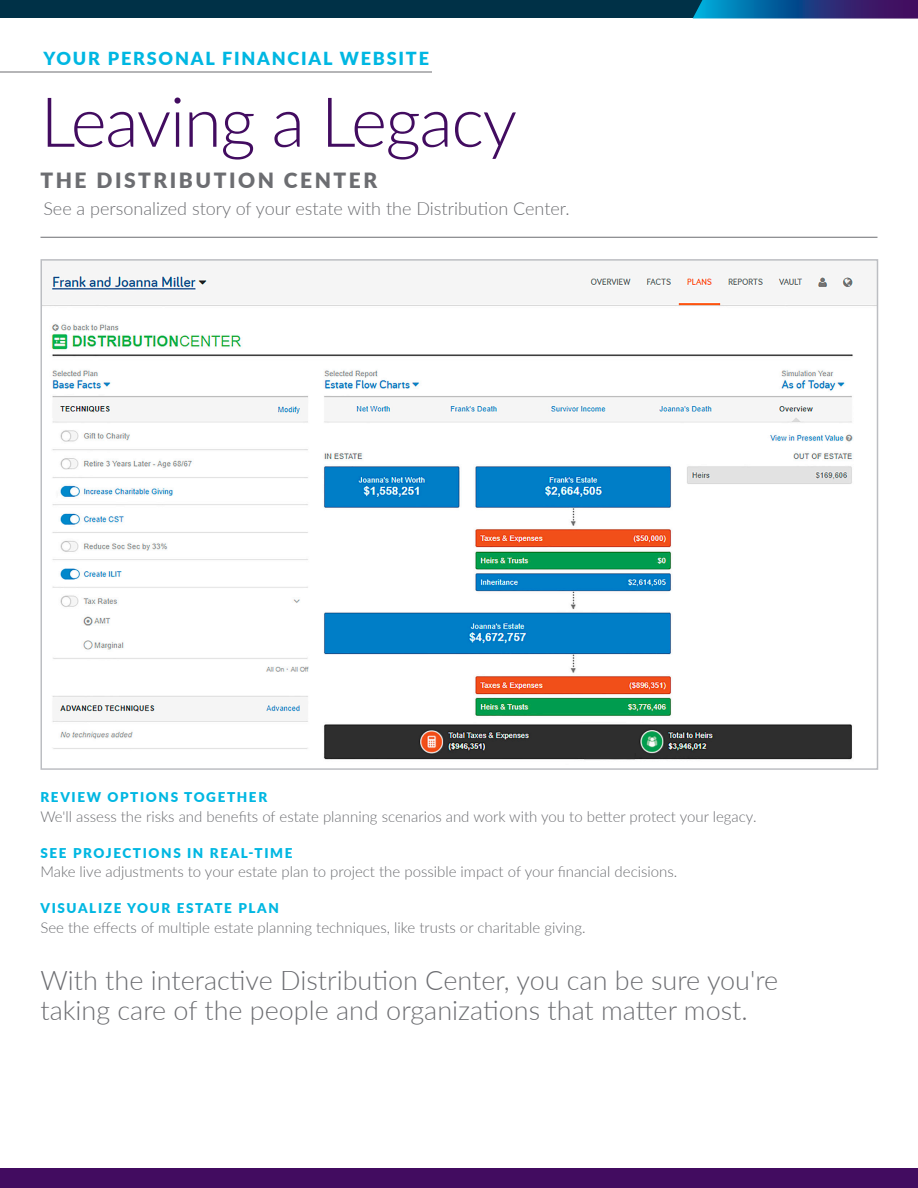
<style>
.page{position:relative;width:918px;height:1188px;background:#fff}
.page>*{position:absolute;margin:0;border:0;box-sizing:border-box;transform-origin:0 0}
.t1{font:300 69px "Lato";letter-spacing:-.02em;color:#420c60}
.t2{font:300 27px/30px "Lato";color:#6c6d71}
.t3{font:900 21px "Lato";letter-spacing:.12em;color:#6c6d71}
.t4{font:300 18px "Lato";color:#6c6d71}
.t5{font:900 18px "Lato";letter-spacing:.1em;color:#00b7e2}
.t6{font:300 15px "Lato";color:#6c6d71}
.t7{font:900 13.5px "Lato";letter-spacing:.12em;color:#00b7e2}
</style>
<div class="page">
<div style="left:0;top:0;width:731px;height:18px;background:#003147"></div>
<svg style="left:693px;top:0;width:225px;height:19px;background:#214d8e"></svg>
<div style="left:0;top:1168px;width:918px;height:20px;background:#420c60"></div>
<img style="left:43px;top:273px;width:832px;height:487px">
<hr style="left:40px;top:237px;width:838px;height:1px;background:#6c6d71">
<hr style="left:0;top:72px;width:432px;height:1px;background:#6c6d71">
<p class="t5" style="left:43px;top:45px;width:387px">YOUR PERSONAL FINANCIAL WEBSITE</p>
<h1 class="t1" style="left:40px;top:74px;width:478px">Leaving a Legacy</h1>
<h3 class="t3" style="left:40px;top:165px;width:338px">THE DISTRIBUTION CENTER</h3>
<p class="t4" style="left:43px;top:196px;width:528px">See a personalized story of your estate with the Distribution Center.</p>
<p class="t7" style="left:40px;top:787px;width:228px">REVIEW OPTIONS TOGETHER</p>
<p class="t6" style="left:40px;top:806px;width:717px">We'll assess the risks and benefits of estate planning scenarios and work with you to better protect your legacy.</p>
<p class="t7" style="left:40px;top:843px;width:254px">SEE PROJECTIONS IN REAL-TIME</p>
<p class="t6" style="left:40px;top:861px;width:638px">Make live adjustments to your estate plan to project the possible impact of your financial decisions.</p>
<p class="t7" style="left:40px;top:898px;width:240px">VISUALIZE YOUR ESTATE PLAN</p>
<p class="t6" style="left:40px;top:917px;width:547px">See the effects of multiple estate planning techniques, like trusts or charitable giving.</p>
<h2 class="t2" style="left:40px;top:964px;width:739px">With the interactive Distribution Center, you can be sure you're taking care of the people and organizations that matter most.</h2>
</div>
